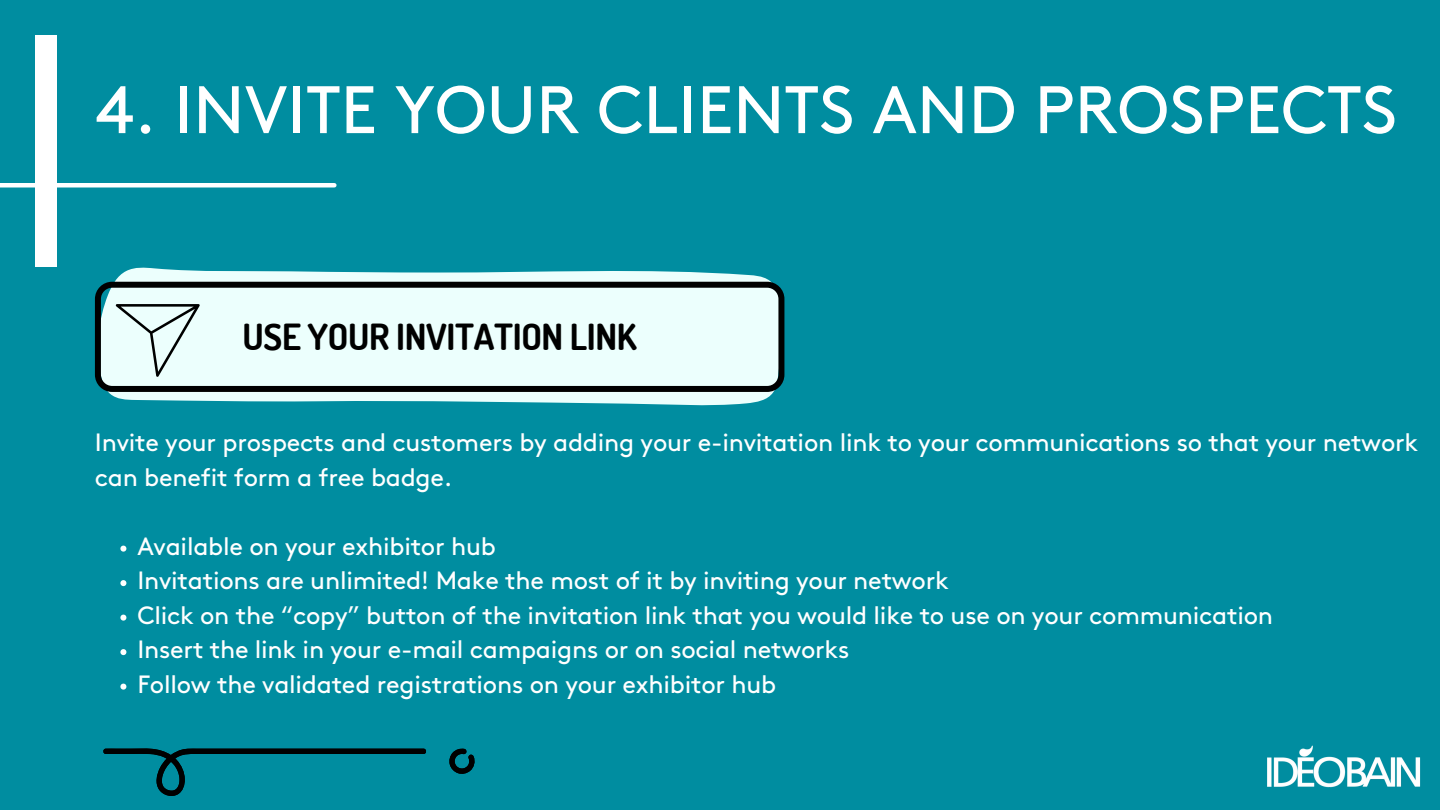
<style>
.page{position:relative;width:1440px;height:810px;background:#008da0}
.page>*{position:absolute;margin:0;border:0;box-sizing:border-box;transform-origin:0 0}
.t1{font:67px "Brown";color:#fff}
.t2{font:700 36px "Dosis";letter-spacing:-.01em;color:#000}
.t3{font:25px/34.5px "Brown";letter-spacing:-.01em;color:#fff}
</style>
<div class="page">
<svg style="left:108px;top:267px;width:666px;height:139px;fill:#ecfffd"></svg>
<svg style="left:95px;top:282px;width:689px;height:110px;background:#cbdddb"></svg>
<svg style="left:103px;top:748px;width:372px;height:48px"></svg>
<svg style="left:120px;top:546px;width:6px;height:6px"></svg>
<svg style="left:120px;top:580px;width:6px;height:6px"></svg>
<svg style="left:120px;top:615px;width:6px;height:6px"></svg>
<svg style="left:120px;top:649px;width:6px;height:6px"></svg>
<svg style="left:120px;top:684px;width:6px;height:6px"></svg>
<img style="left:1267px;top:745px;width:154px;height:43px">
<svg style="left:116px;top:304px;width:84px;height:73px;background:#cedfdd"></svg>
<div style="left:0;top:183px;width:334px;height:5px;background:#fff"></div>
<div style="left:35px;top:35px;width:22px;height:232px;background:#fff"></div>
<p class="t1" style="left:96px;top:83px;width:1303px">4. INVITE YOUR CLIENTS AND PROSPECTS</p>
<h1 class="t2" style="left:243px;top:313px;width:396px">USE YOUR INVITATION LINK</h1>
<p class="t3" style="left:95px;top:427px;width:1325px">Invite your prospects and customers by adding your e-invitation link to your communications so that your network can benefit form a free badge.</p>
<h2 class="t3" style="left:137px;top:530px;width:360px">Available on your exhibitor hub</h2>
<p class="t3" style="left:137px;top:565px;width:813px">Invitations are unlimited! Make the most of it by inviting your network</p>
<p class="t3" style="left:137px;top:599px;width:1137px">Click on the “copy” button of the invitation link that you would like to use on your communication</p>
<p class="t3" style="left:137px;top:634px;width:714px">Insert the link in your e-mail campaigns or on social networks</p>
<p class="t3" style="left:137px;top:668px;width:640px">Follow the validated registrations on your exhibitor hub</p>
</div>
